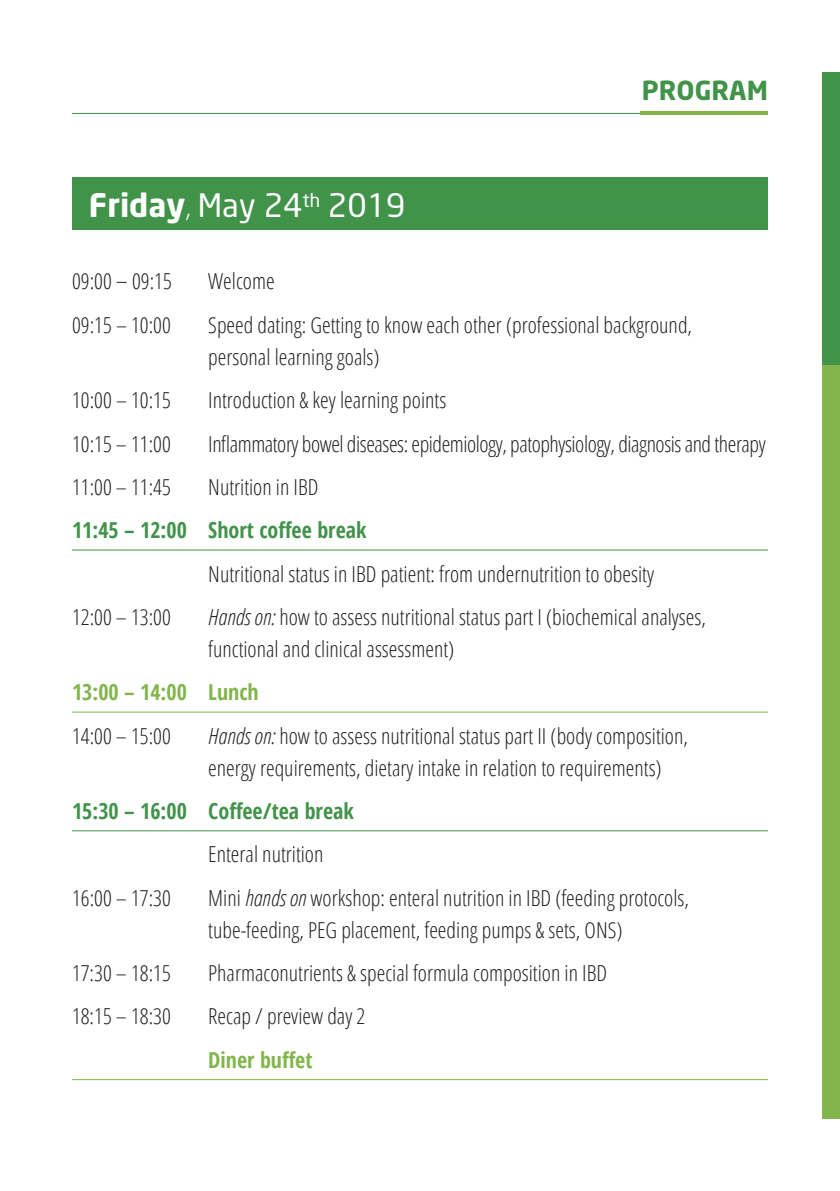
<style>
.page{position:relative;width:840px;height:1191px;background:#fff}
.page>*{position:absolute;margin:0;border:0;box-sizing:border-box;transform-origin:0 0}
.t1{font:32px "Neo Sans";color:#fff}
.t2{font:700 26px "Neo Sans";color:#41934a}
.t3{font:300 condensed 22px/32px "Open Sans";color:#231f20}
.t4{font:300 condensed 22px "Open Sans";letter-spacing:-.02em;color:#231f20}
.t5{font:700 condensed 22px "Open Sans";color:#41934a}
.t6{font:700 condensed 22px "Open Sans";color:#82b54c}
.s1{font-weight:700}
.s2{font-weight:300}
.s3{font-size:24px}
.s4{font-style:italic}
</style>
<div class="page">
<div style="left:72px;top:177px;width:695px;height:53px;background:#41934a"></div>
<hr style="left:72px;top:549px;width:695px;height:1px;background:#41934a">
<hr style="left:72px;top:711px;width:695px;height:1px;background:#82b54c">
<hr style="left:72px;top:830px;width:695px;height:1px;background:#41934a">
<hr style="left:72px;top:1079px;width:695px;height:1px;background:#82b54c">
<div style="left:822px;top:72px;width:17px;height:294px;background:#41934a"></div>
<div style="left:822px;top:366px;width:17px;height:753px;background:#82b54c"></div>
<hr style="left:72px;top:113px;width:575px;height:1px;background:#41934a">
<hr style="left:640px;top:111px;width:127px;height:4px;background:#82b54c">
<h1 class="t1" style="left:89px;top:190px;width:318px"><span class="s1">Friday</span><span class="s2">,</span> May 24<sup>th</sup> 2019</h1>
<p class="t2" style="left:641px;top:79px;width:127px">PROGRAM</p>
<p class="t3" style="left:72px;top:265px;width:101px">09:00 <span class="s3">–</span> 09:15</p>
<p class="t3" style="left:208px;top:265px;width:68px">Welcome</p>
<p class="t3" style="left:72px;top:308px;width:100px">09:15 – 10:00</p>
<p class="t3" style="left:208px;top:308px;width:485px">Speed dating: Getting to know each other (professional background, personal learning goals)</p>
<p class="t3" style="left:72px;top:383px;width:100px">10:00 – 10:15</p>
<p class="t3" style="left:208px;top:383px;width:239px">Introduction &amp; key learning points</p>
<p class="t3" style="left:72px;top:427px;width:100px">10:15 – 11:00</p>
<p class="t4" style="left:208px;top:428px;width:558px">Inflammatory bowel diseases: epidemiology, patophysiology, diagnosis and therapy</p>
<p class="t3" style="left:72px;top:470px;width:100px">11:00 – 11:45</p>
<p class="t3" style="left:208px;top:470px;width:112px">Nutrition in IBD</p>
<p class="t5" style="left:72px;top:515px;width:296px">11:45 – 12:00 Short coffee break</p>
<p class="t3" style="left:208px;top:557px;width:447px">Nutritional status in IBD patient: from undernutrition to obesity</p>
<p class="t3" style="left:72px;top:600px;width:100px">12:00 – 13:00</p>
<p class="t3" style="left:208px;top:600px;width:499px"><span class="s4">Hands on:</span> how to assess nutritional status part I (biochemical analyses, functional and clinical assessment)</p>
<p class="t6" style="left:72px;top:677px;width:188px">13:00 – 14:00 Lunch</p>
<p class="t3" style="left:72px;top:719px;width:100px">14:00 – 15:00</p>
<p class="t3" style="left:208px;top:719px;width:481px"><span class="s4">Hands on:</span> how to assess nutritional status part II (body composition, energy requirements, dietary intake in relation to requirements)</p>
<p class="t5" style="left:72px;top:795px;width:283px">15:30 – 16:00 Coffee/tea break</p>
<p class="t3" style="left:208px;top:837px;width:117px">Enteral nutrition</p>
<p class="t3" style="left:72px;top:881px;width:100px">16:00 – 17:30</p>
<p class="t3" style="left:208px;top:881px;width:482px">Mini <span class="s4">hands on</span> workshop: enteral nutrition in IBD (feeding protocols, tube-feeding, PEG placement, feeding pumps &amp; sets, ONS)</p>
<p class="t3" style="left:72px;top:956px;width:100px">17:30 – 18:15</p>
<p class="t3" style="left:208px;top:956px;width:400px">Pharmaconutrients &amp; special formula composition in IBD</p>
<p class="t3" style="left:72px;top:999px;width:100px">18:15 – 18:30</p>
<p class="t3" style="left:208px;top:999px;width:158px">Recap / preview day 2</p>
<p class="t6" style="left:208px;top:1044px;width:106px">Diner buffet</p>
</div>
